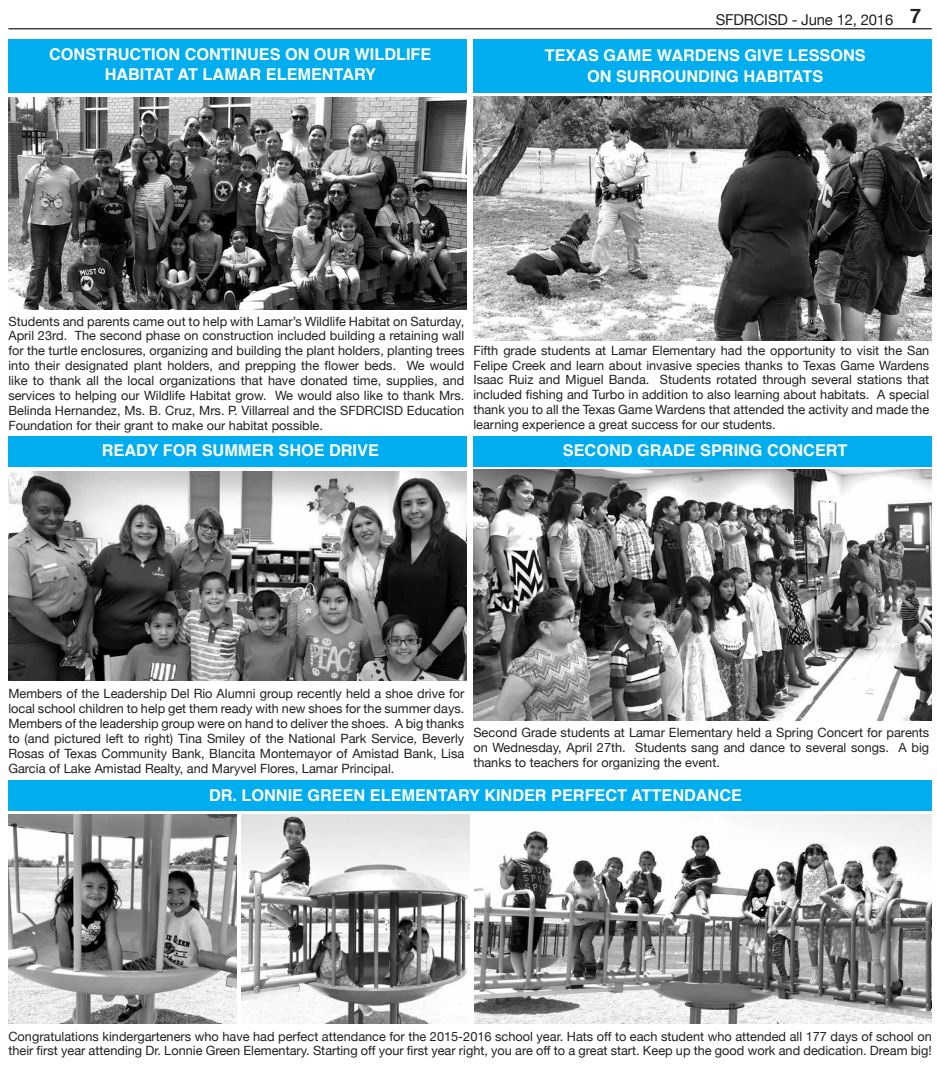
<style>
.page{position:relative;width:937px;height:1077px;background:#fff}
.page>*{position:absolute;margin:0;border:0;box-sizing:border-box;transform-origin:0 0}
.t1{font:700 16.25px/20px "Helvetica";color:#fff;text-align:center}
.t2{font:15px "Helvetica Neue";letter-spacing:-.01em;color:#231f20}
.t3{font:12.75px/14.9px "Helvetica Neue";color:#231f20;text-align:justify}
.s1{font-family:"Helvetica";font-weight:700;font-size:20px}
</style>
<div class="page">
<hr style="left:8px;top:28px;width:923px;height:1px;background:#231f20">
<div style="left:8px;top:39px;width:458px;height:53px;background:#00aeef"></div>
<img style="left:9px;top:97px;width:457px;height:212px">
<div style="left:473px;top:39px;width:458px;height:53px;background:#00aeef"></div>
<img style="left:474px;top:97px;width:457px;height:243px">
<img style="left:9px;top:471px;width:457px;height:209px">
<div style="left:8px;top:435px;width:458px;height:31px;background:#00aeef"></div>
<div style="left:473px;top:435px;width:458px;height:31px;background:#00aeef"></div>
<img style="left:474px;top:470px;width:457px;height:250px">
<div style="left:8px;top:780px;width:923px;height:30px;background:#00aeef"></div>
<img style="left:474px;top:814px;width:457px;height:209px">
<img style="left:8px;top:814px;width:228px;height:209px">
<img style="left:241px;top:814px;width:228px;height:209px">
<p class="t1" style="left:49px;top:45px;width:383px">CONSTRUCTION CONTINUES ON OUR WILDLIFE<br>HABITAT AT LAMAR ELEMENTARY</p>
<p class="t2" style="left:715px;top:11px;width:207px">SFDRCISD - June 12, 2016 <span class="s1">7</span></p>
<p class="t1" style="left:544px;top:47px;width:322px">TEXAS GAME WARDENS GIVE LESSONS<br>ON SURROUNDING HABITATS</p>
<p class="t3" style="left:8px;top:313px;width:457px">Students and parents came out to help with Lamar’s Wildlife Habitat on Saturday, April 23rd. The second phase on construction included building a retaining wall for the turtle enclosures, organizing and building the plant holders, planting trees into their designated plant holders, and prepping the flower beds. We would like to thank all the local organizations that have donated time, supplies, and services to helping our Wildlife Habitat grow. We would also like to thank Mrs.<br>Belinda Hernandez, Ms. B. Cruz, Mrs. P. Villarreal and the SFDRCISD Education Foundation for their grant to make our habitat possible.</p>
<p class="t3" style="left:473px;top:342px;width:457px">Fifth grade students at Lamar Elementary had the opportunity to visit the San Felipe Creek and learn about invasive species thanks to Texas Game Wardens Isaac Ruiz and Miguel Banda. Students rotated through several stations that included fishing and Turbo in addition to also learning about habitats. A special thank you to all the Texas Game Wardens that attended the activity and made the learning experience a great success for our students.</p>
<p class="t1" style="left:102px;top:441px;width:278px">READY FOR SUMMER SHOE DRIVE</p>
<p class="t1" style="left:562px;top:441px;width:286px">SECOND GRADE SPRING CONCERT</p>
<p class="t3" style="left:8px;top:686px;width:457px">Members of the Leadership Del Rio Alumni group recently held a shoe drive for local school children to help get them ready with new shoes for the summer days.<br>Members of the leadership group were on hand to deliver the shoes. A big thanks to (and pictured left to right) Tina Smiley of the National Park Service, Beverly Rosas of Texas Community Bank, Blancita Montemayor of Amistad Bank, Lisa Garcia of Lake Amistad Realty, and Maryvel Flores, Lamar Principal.</p>
<p class="t3" style="left:473px;top:724px;width:457px">Second Grade students at Lamar Elementary held a Spring Concert for parents on Wednesday, April 27th. Students sang and dance to several songs. A big thanks to teachers for organizing the event.</p>
<p class="t1" style="left:209px;top:786px;width:534px">DR. LONNIE GREEN ELEMENTARY KINDER PERFECT ATTENDANCE</p>
<p class="t3" style="left:8px;top:1028px;width:924px">Congratulations kindergarteners who have had perfect attendance for the 2015-2016 school year. Hats off to each student who attended all 177 days of school on their first year attending Dr. Lonnie Green Elementary. Starting off your first year right, you are off to a great start. Keep up the good work and dedication. Dream big!</p>
</div>
